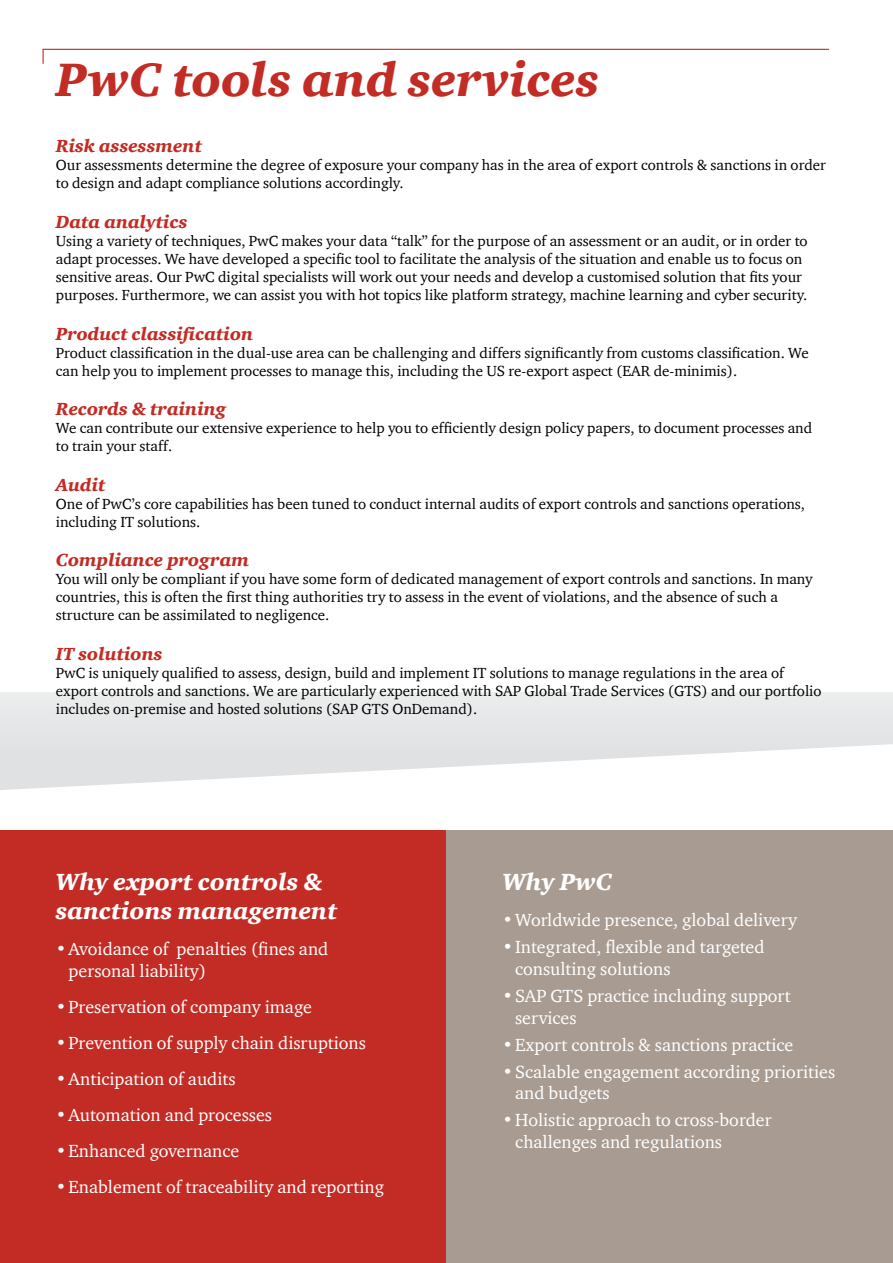
<style>
.page{position:relative;width:893px;height:1263px;background:#fff}
.page>*{position:absolute;margin:0;border:0;box-sizing:border-box;transform-origin:0 0}
.t1{font:italic 900 48px "ITC Charter Com";color:#c22c25}
.t2{font:italic 900 24px/28.8px "ITC Charter Com";color:#fff}
.t3{font:18px/21.6px "ITC Charter Com";color:#fff}
.t4{font:italic 900 18px "ITC Charter Com";color:#c22c25}
.t5{font:15px/18px "ITC Charter Com";color:#000}
</style>
<div class="page">
<svg style="left:0;top:692px;width:893px;height:98px"></svg>
<div style="left:0;top:831px;width:446px;height:432px;background:#c22c25"></div>
<div style="left:446px;top:831px;width:447px;height:432px;background:#a89b91"></div>
<svg style="left:42px;top:48px;width:787px;height:16px"></svg>
<h1 class="t1" style="left:56px;top:50px;width:545px">PwC tools and services</h1>
<p class="t4" style="left:56px;top:135px;width:148px">Risk assessment</p>
<p class="t5" style="left:56px;top:156px;width:772px">Our assessments determine the degree of exposure your company has in the area of export controls &amp; sanctions in order to design and adapt compliance solutions accordingly.</p>
<p class="t4" style="left:56px;top:211px;width:133px">Data analytics</p>
<p class="t5" style="left:56px;top:232px;width:753px">Using a variety of techniques, PwC makes your data “talk” for the purpose of an assessment or an audit, or in order to adapt processes. We have developed a specific tool to facilitate the analysis of the situation and enable us to focus on sensitive areas. Our PwC digital specialists will work out your needs and develop a customised solution that fits your purposes. Furthermore, we can assist you with hot topics like platform strategy, machine learning and cyber security.</p>
<p class="t4" style="left:56px;top:322px;width:199px">Product classification</p>
<p class="t5" style="left:56px;top:343px;width:754px">Product classification in the dual-use area can be challenging and differs significantly from customs classification. We can help you to implement processes to manage this, including the US re-export aspect (EAR de-minimis).</p>
<p class="t4" style="left:56px;top:398px;width:172px">Records &amp; training</p>
<p class="t5" style="left:56px;top:419px;width:758px">We can contribute our extensive experience to help you to efficiently design policy papers, to document processes and to train your staff.</p>
<p class="t4" style="left:56px;top:473px;width:51px">Audit</p>
<p class="t5" style="left:56px;top:494px;width:751px">One of PwC’s core capabilities has been tuned to conduct internal audits of export controls and sanctions operations, including IT solutions.</p>
<p class="t4" style="left:56px;top:549px;width:195px">Compliance program</p>
<p class="t5" style="left:56px;top:570px;width:758px">You will only be compliant if you have some form of dedicated management of export controls and sanctions. In many countries, this is often the first thing authorities try to assess in the event of violations, and the absence of such a structure can be assimilated to negligence.</p>
<p class="t4" style="left:56px;top:643px;width:108px">IT solutions</p>
<p class="t5" style="left:56px;top:664px;width:767px">PwC is uniquely qualified to assess, design, build and implement IT solutions to manage regulations in the area of export controls and sanctions. We are particularly experienced with SAP Global Trade Services (GTS) and our portfolio includes on-premise and hosted solutions (SAP GTS OnDemand).</p>
<h2 class="t2" style="left:56px;top:867px;width:283px">Why export controls &amp; sanctions management</h2>
<p class="t3" style="left:69px;top:938px;width:261px;text-indent:-13px">•Avoidance of penalties (fines and personal liability)</p>
<p class="t3" style="left:56px;top:996px;width:258px">•Preservation of company image</p>
<p class="t3" style="left:56px;top:1032px;width:312px">•Prevention of supply chain disruptions</p>
<p class="t3" style="left:56px;top:1068px;width:181px">•Anticipation of audits</p>
<p class="t3" style="left:56px;top:1104px;width:218px">•Automation and processes</p>
<p class="t3" style="left:56px;top:1140px;width:185px">•Enhanced governance</p>
<p class="t3" style="left:56px;top:1176px;width:330px">•Enablement of traceability and reporting</p>
<h2 class="t2" style="left:502px;top:867px;width:111px">Why PwC</h2>
<p class="t3" style="left:502px;top:909px;width:296px">•Worldwide presence, global delivery</p>
<p class="t3" style="left:515px;top:936px;width:251px;text-indent:-13px">•Integrated, flexible and targeted consulting solutions</p>
<p class="t3" style="left:515px;top:985px;width:277px;text-indent:-13px">•SAP GTS practice including support services</p>
<p class="t3" style="left:502px;top:1033px;width:293px">•Export controls &amp; sanctions practice</p>
<p class="t3" style="left:515px;top:1060px;width:322px;text-indent:-13px">•Scalable engagement according priorities and budgets</p>
<p class="t3" style="left:515px;top:1109px;width:258px;text-indent:-13px">•Holistic approach to cross-border challenges and regulations</p>
</div>
